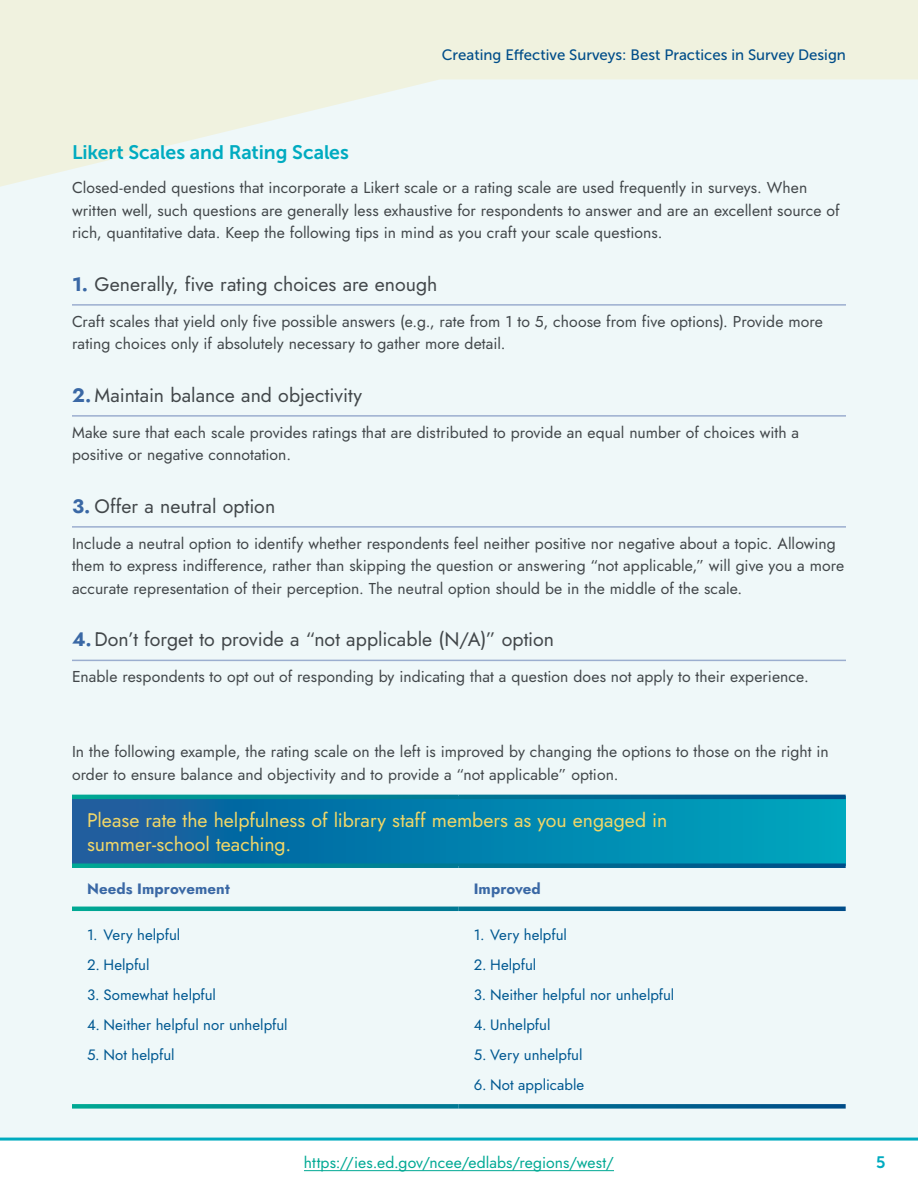
<style>
.page{position:relative;width:918px;height:1188px;background:#fff}
.page>*{position:absolute;margin:0;border:0;box-sizing:border-box;transform-origin:0 0}
.t1{font:19.5px "Jost";letter-spacing:.005em;color:#42474a}
.t2{font:19.5px/24px "Jost";color:#f1d768}
.t3{font:19.5px "Museo Sans 700";letter-spacing:-.005em;color:#00abc0}
.t4{font:16.5px "Museo Sans 700";color:#00abc0}
.t5{font:15.75px/22.5px "Jost";letter-spacing:.005em;color:#42474a}
.t6{font:15.75px "Jost";letter-spacing:.005em;color:#00a994}
.t7{font:15px "Jost";color:#005891}
.t8{font:15px "Museo Sans 500";color:#004d89}
.t9{font:700 15px "Jost";letter-spacing:.005em;color:#3a68a5}
.s1{font-weight:700;color:#3a68a5}
</style>
<div class="page">
<div style="left:0;top:0;width:918px;height:1139px;background:#eff8f9"></div>
<hr style="left:304px;top:1170px;width:310px;height:1px;background:#00a994">
<hr style="left:0;top:1138px;width:918px;height:3px;background:#00abbf">
<svg style="left:0;top:0;width:918px;height:187px;fill:#f0f2df"></svg>
<hr style="left:72px;top:304px;width:774px;height:2px;background:#9baecf">
<hr style="left:72px;top:415px;width:774px;height:2px;background:#9baecf">
<hr style="left:72px;top:526px;width:774px;height:2px;background:#9baecf">
<hr style="left:72px;top:660px;width:774px;height:1px;background:#9baecf">
<svg style="left:72px;top:799px;width:774px;height:64px;background:#057fac"></svg>
<svg style="left:72px;top:907px;width:387px;height:4px;background:#008f93"></svg>
<svg style="left:459px;top:907px;width:387px;height:4px;background:#00628e"></svg>
<svg style="left:72px;top:795px;width:387px;height:4px;background:#008f93"></svg>
<svg style="left:459px;top:795px;width:387px;height:4px;background:#00628e"></svg>
<svg style="left:72px;top:863px;width:387px;height:5px;background:#018c95"></svg>
<svg style="left:459px;top:863px;width:387px;height:5px;background:#006792"></svg>
<svg style="left:72px;top:1104px;width:387px;height:5px;background:#17999d"></svg>
<svg style="left:459px;top:1104px;width:387px;height:5px;background:#177198"></svg>
<p class="t8" style="left:442px;top:46px;width:406px">Creating Effective Surveys: Best Practices in Survey Design</p>
<h3 class="t3" style="left:72px;top:141px;width:278px">Likert Scales and Rating Scales</h3>
<p class="t5" style="left:72px;top:177px;width:769px">Closed-ended questions that incorporate a Likert scale or a rating scale are used frequently in surveys. When written well, such questions are generally less exhaustive for respondents to answer and are an excellent source of rich, quantitative data. Keep the following tips in mind as you craft your scale questions.</p>
<p class="t1" style="left:72px;top:271px;width:367px"><span class="s1">1.</span> Generally, five rating choices are enough</p>
<p class="t5" style="left:72px;top:310px;width:752px">Craft scales that yield only five possible answers (e.g., rate from 1 to 5, choose from five options). Provide more rating choices only if absolutely necessary to gather more detail.</p>
<p class="t1" style="left:72px;top:382px;width:292px"><span class="s1">2.</span> Maintain balance and objectivity</p>
<p class="t5" style="left:72px;top:421px;width:729px">Make sure that each scale provides ratings that are distributed to provide an equal number of choices with a positive or negative connotation.</p>
<p class="t1" style="left:72px;top:493px;width:205px"><span class="s1">3.</span> Offer a neutral option</p>
<p class="t5" style="left:72px;top:532px;width:774px">Include a neutral option to identify whether respondents feel neither positive nor negative about a topic. Allowing them to express indifference, rather than skipping the question or answering “not applicable,” will give you a more accurate representation of their perception. The neutral option should be in the middle of the scale.</p>
<p class="t1" style="left:72px;top:626px;width:484px"><span class="s1">4.</span> Don’t forget to provide a “not applicable (N/A)” option</p>
<p class="t5" style="left:72px;top:666px;width:738px">Enable respondents to opt out of responding by indicating that a question does not apply to their experience.</p>
<p class="t5" style="left:72px;top:741px;width:758px">In the following example, the rating scale on the left is improved by changing the options to those on the right in order to ensure balance and objectivity and to provide a “not applicable” option.</p>
<p class="t2" style="left:87px;top:808px;width:582px">Please rate the helpfulness of library staff members as you engaged in summer-school teaching.</p>
<p class="t9" style="left:87px;top:878px;width:144px">Needs Improvement</p>
<p class="t7" style="left:87px;top:924px;width:95px">1. Very helpful</p>
<p class="t7" style="left:87px;top:954px;width:64px">2. Helpful</p>
<p class="t7" style="left:87px;top:984px;width:131px">3. Somewhat helpful</p>
<p class="t7" style="left:87px;top:1014px;width:202px">4. Neither helpful nor unhelpful</p>
<p class="t7" style="left:87px;top:1044px;width:89px">5. Not helpful</p>
<p class="t9" style="left:474px;top:878px;width:69px">Improved</p>
<p class="t7" style="left:474px;top:924px;width:95px">1. Very helpful</p>
<p class="t7" style="left:474px;top:954px;width:64px">2. Helpful</p>
<p class="t7" style="left:474px;top:984px;width:202px">3. Neither helpful nor unhelpful</p>
<p class="t7" style="left:474px;top:1014px;width:78px">4. Unhelpful</p>
<p class="t7" style="left:474px;top:1044px;width:110px">5. Very unhelpful</p>
<p class="t7" style="left:474px;top:1074px;width:112px">6. Not applicable</p>
<p class="t6" style="left:304px;top:1151px;width:312px">https://ies.ed.gov/ncee/edlabs/regions/west/</p>
<p class="t4" style="left:876px;top:1154px;width:11px">5</p>
</div>
